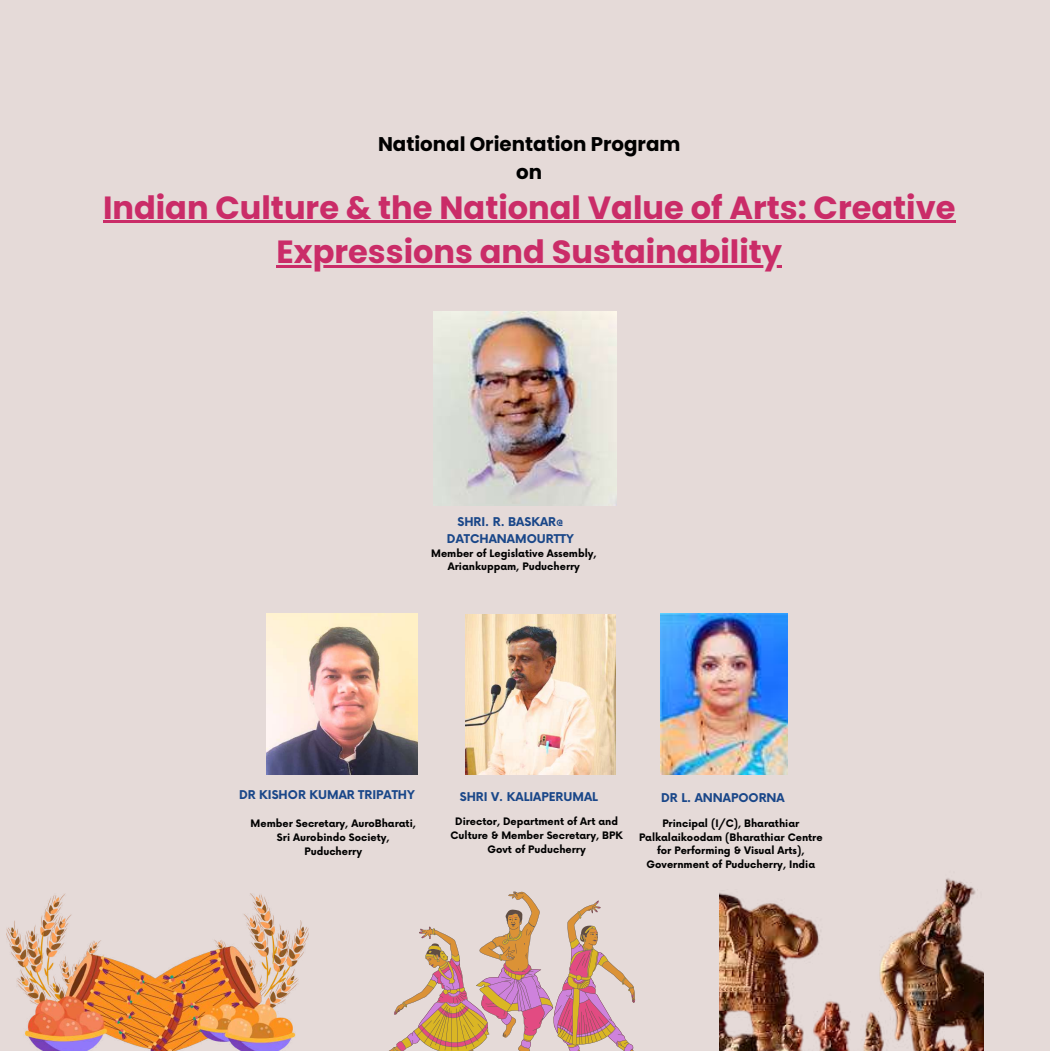
<style>
.page{position:relative;width:1050px;height:1051px;background:#e5dad8}
.page>*{position:absolute;margin:0;border:0;box-sizing:border-box;transform-origin:0 0}
.t1{font:700 32.02px/44.6px "Poppins";color:#ca2c68;text-align:center}
.t2{font:700 19.78px/27.6px "Poppins";color:#000;text-align:center}
.t3{font:700 11.81px/16.4px "Now";color:#1a4789;text-align:center}
.t4{font:700 10.06px/13.8px "Now";color:#000;text-align:center}
</style>
<div class="page">
<img style="left:266px;top:614px;width:152px;height:161px">
<img style="left:466px;top:614px;width:149px;height:160px">
<img style="left:434px;top:312px;width:182px;height:193px">
<img style="left:6px;top:893px;width:302px;height:158px">
<svg style="left:389px;top:891px;width:246px;height:160px"></svg>
<img style="left:720px;top:878px;width:263px;height:173px">
<img style="left:661px;top:614px;width:127px;height:161px">
<hr style="left:103px;top:220px;width:853px;height:3px;background:#ca2c68">
<hr style="left:276px;top:265px;width:506px;height:3px;background:#ca2c68">
<h2 class="t2" style="left:378px;top:130px;width:304px">National Orientation Program on</h2>
<h1 class="t1" style="left:103px;top:185px;width:854px">Indian Culture &amp; the National Value of Arts: Creative<br>Expressions and Sustainability</h1>
<p class="t3" style="left:447px;top:514px;width:129px">SHRI. R. BASKAR@<br>DATCHANAMOURTTY</p>
<p class="t4" style="left:431px;top:547px;width:167px">Member of Legislative Assembly,<br>Ariankuppam, Puducherry</p>
<p class="t3" style="left:239px;top:787px;width:177px">DR KISHOR KUMAR TRIPATHY</p>
<p class="t4" style="left:251px;top:817px;width:167px">Member Secretary, AuroBharati,<br>Sri Aurobindo Society,<br>Puducherry</p>
<p class="t3" style="left:460px;top:789px;width:140px">SHRI V. KALIAPERUMAL</p>
<p class="t4" style="left:451px;top:815px;width:174px">Director, Department of Art and<br>Culture &amp; Member Secretary, BPK<br>Govt of Puducherry</p>
<p class="t3" style="left:661px;top:790px;width:125px">DR L. ANNAPOORNA</p>
<p class="t4" style="left:639px;top:817px;width:185px">Principal (I/C), Bharathiar<br>Palkalaikoodam (Bharathiar Centre for Performing &amp; Visual Arts),<br>Government of Puducherry, India</p>
</div>
